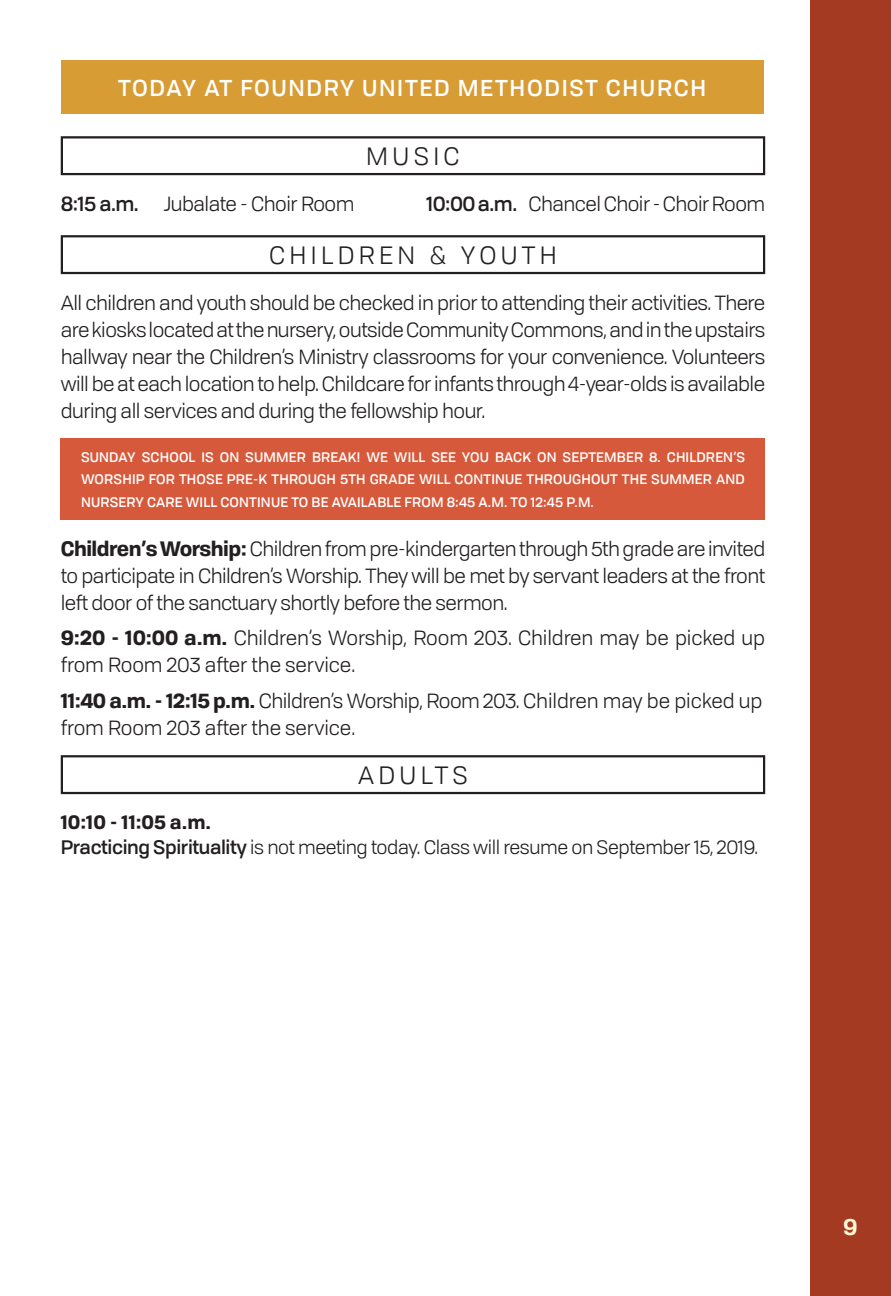
<style>
.page{position:relative;width:891px;height:1296px;background:#fff}
.page>*{position:absolute;margin:0;border:0;box-sizing:border-box;transform-origin:0 0}
.t1{font:24.75px "Tofino Pro Personal";letter-spacing:.175em;color:#231f20}
.t2{font:500 22.5px "Tofino Pro Personal";letter-spacing:.075em;color:#fff}
.t3{font:600 22.5px "Tofino Pro Personal";color:#fffbd6}
.t4{font:20.25px/27px "Tofino Pro Personal";letter-spacing:-.025em;color:#231f20;text-align:justify}
.t5{font:20.25px/27px "Tofino Pro Personal";letter-spacing:-.005em;color:#231f20}
.t6{font:19.12px "Tofino Pro Personal";letter-spacing:-.02em;color:#231f20}
.t7{font:700 19.12px "Tofino Pro Personal";color:#231f20}
.t8{font:500 13.5px/22.5px "Tofino Pro Personal";letter-spacing:.015em;color:#fff;text-align:justify}
.s1{font-weight:500}
.s2{font-weight:700}
</style>
<div class="page">
<div style="left:810px;top:0;width:81px;height:1296px;background:#a43a22"></div>
<div style="left:61px;top:61px;width:703px;height:53px;background:#d89c34"></div>
<div style="left:61px;top:136px;width:704px;height:39px;border:2px solid #231f20"></div>
<div style="left:61px;top:235px;width:704px;height:39px;border:2px solid #231f20"></div>
<div style="left:61px;top:438px;width:704px;height:82px;background:#d6593b"></div>
<div style="left:61px;top:755px;width:704px;height:39px;border:2px solid #231f20"></div>
<p class="t2" style="left:118px;top:70px;width:589px">TODAY AT FOUNDRY UNITED METHODIST CHURCH</p>
<p class="t1" style="left:366px;top:138px;width:95px">MUSIC</p>
<p class="t4" style="left:61px;top:189px;width:295px"><span class="s1">8:15 a.m.</span> Jubalate - Choir Room</p>
<p class="t4" style="left:426px;top:189px;width:340px"><span class="s1">10:00 a.m.</span> Chancel Choir - Choir Room</p>
<p class="t1" style="left:269px;top:237px;width:289px">CHILDREN &amp; YOUTH</p>
<p class="t4" style="left:61px;top:288px;width:706px">All children and youth should be checked in prior to attending their activities. There are kiosks located at the nursery, outside Community Commons, and in the upstairs hallway near the Children’s Ministry classrooms for your convenience. Volunteers will be at each location to help. Childcare for infants through 4-year-olds is available during all services and during the fellowship hour.</p>
<p class="t8" style="left:81px;top:445px;width:666px">SUNDAY SCHOOL IS ON SUMMER BREAK! WE WILL SEE YOU BACK ON SEPTEMBER 8. CHILDREN’S WORSHIP FOR THOSE PRE-K THROUGH 5TH GRADE WILL CONTINUE THROUGHOUT THE SUMMER AND NURSERY CARE WILL CONTINUE TO BE AVAILABLE FROM 8:45 A.M. TO 12:45 P.M.</p>
<p class="t4" style="left:61px;top:534px;width:706px"><span class="s2">Children’s Worship:</span> Children from pre-kindergarten through 5th grade are invited to participate in Children’s Worship. They will be met by servant leaders at the front left door of the sanctuary shortly before the sermon.</p>
<p class="t5" style="left:61px;top:623px;width:706px"><span class="s2">9:20 - 10:00 a.m.</span> Children’s Worship, Room 203. Children may be picked up from Room 203 after the service.</p>
<p class="t5" style="left:61px;top:686px;width:703px"><span class="s2">11:40 a.m. - 12:15 p.m.</span> Children’s Worship, Room 203. Children may be picked up from Room 203 after the service.</p>
<p class="t1" style="left:358px;top:757px;width:111px">ADULTS</p>
<p class="t7" style="left:61px;top:806px;width:152px">10:10 - 11:05 a.m.</p>
<p class="t6" style="left:61px;top:833px;width:699px"><span class="s1">Practicing Spirituality</span> is not meeting today. Class will resume on September 15, 2019.</p>
<p class="t3" style="left:843px;top:1209px;width:16px">9</p>
</div>
